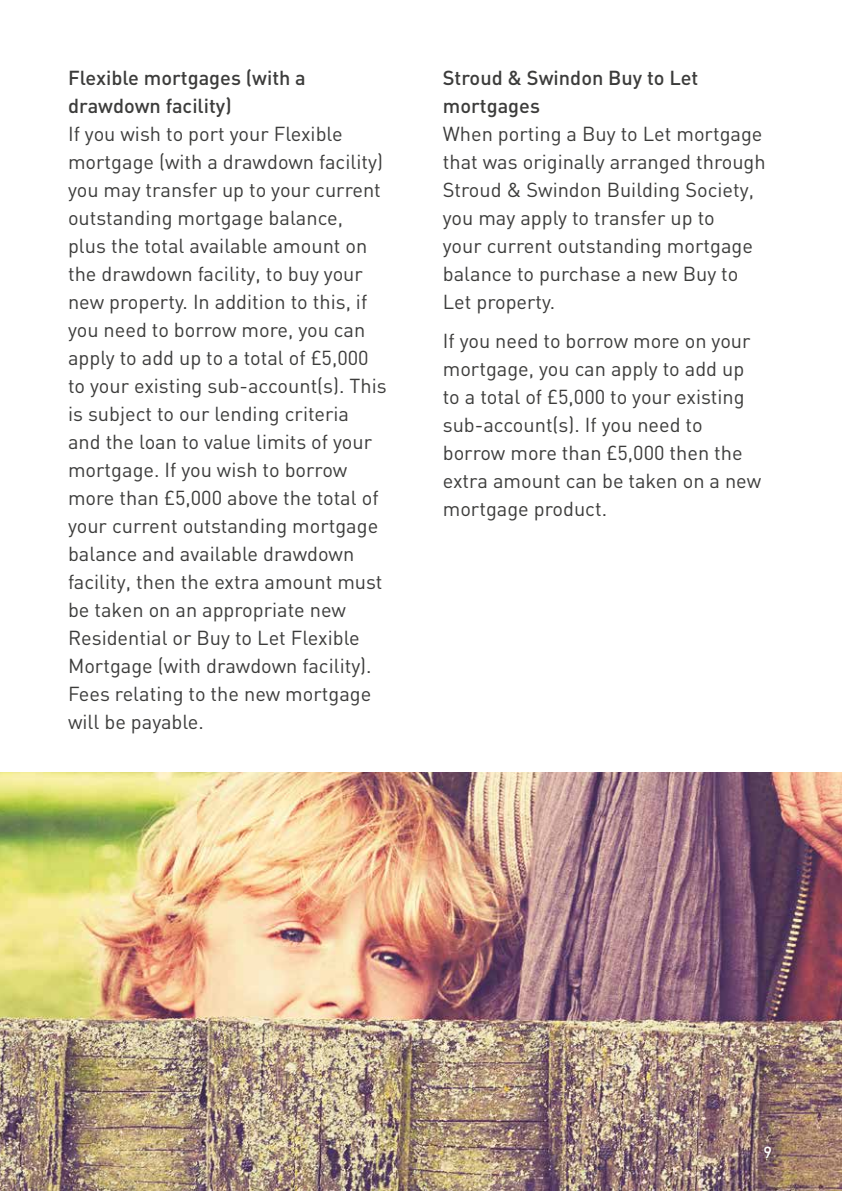
<style>
.page{position:relative;width:842px;height:1191px;background:#fff}
.page>*{position:absolute;margin:0;border:0;box-sizing:border-box;transform-origin:0 0}
.t1{font:20px/28px "DIN";color:#3c3c3b}
.t2{font:500 20px/28px "DIN";color:#3c3c3b}
.t3{font:500 16px "DIN";color:#fff}
</style>
<div class="page">
<img style="left:0;top:772px;width:842px;height:419px">
<p class="t2" style="left:68px;top:63px;width:239px">Flexible mortgages (with a drawdown facility)</p>
<p class="t1" style="left:68px;top:119px;width:320px">If you wish to port your Flexible mortgage (with a drawdown facility) you may transfer up to your current outstanding mortgage balance,<br>plus the total available amount on the drawdown facility, to buy your new property. In addition to this, if you need to borrow more, you can apply to add up to a total of £5,000 to your existing sub-account(s). This is subject to our lending criteria and the loan to value limits of your mortgage. If you wish to borrow more than £5,000 above the total of your current outstanding mortgage balance and available drawdown facility, then the extra amount must be taken on an appropriate new Residential or Buy to Let Flexible Mortgage (with drawdown facility).<br>Fees relating to the new mortgage will be payable.</p>
<p class="t2" style="left:443px;top:63px;width:257px">Stroud &amp; Swindon Buy to Let mortgages</p>
<p class="t1" style="left:443px;top:119px;width:324px">When porting a Buy to Let mortgage that was originally arranged through<br>Stroud &amp; Swindon Building Society, you may apply to transfer up to<br>your current outstanding mortgage balance to purchase a new Buy to<br>Let property.</p>
<p class="t1" style="left:443px;top:326px;width:320px">If you need to borrow more on your mortgage, you can apply to add up to a total of £5,000 to your existing sub-account(s). If you need to borrow more than £5,000 then the extra amount can be taken on a new mortgage product.</p>
<p class="t3" style="left:763px;top:1142px;width:10px">9</p>
</div>
